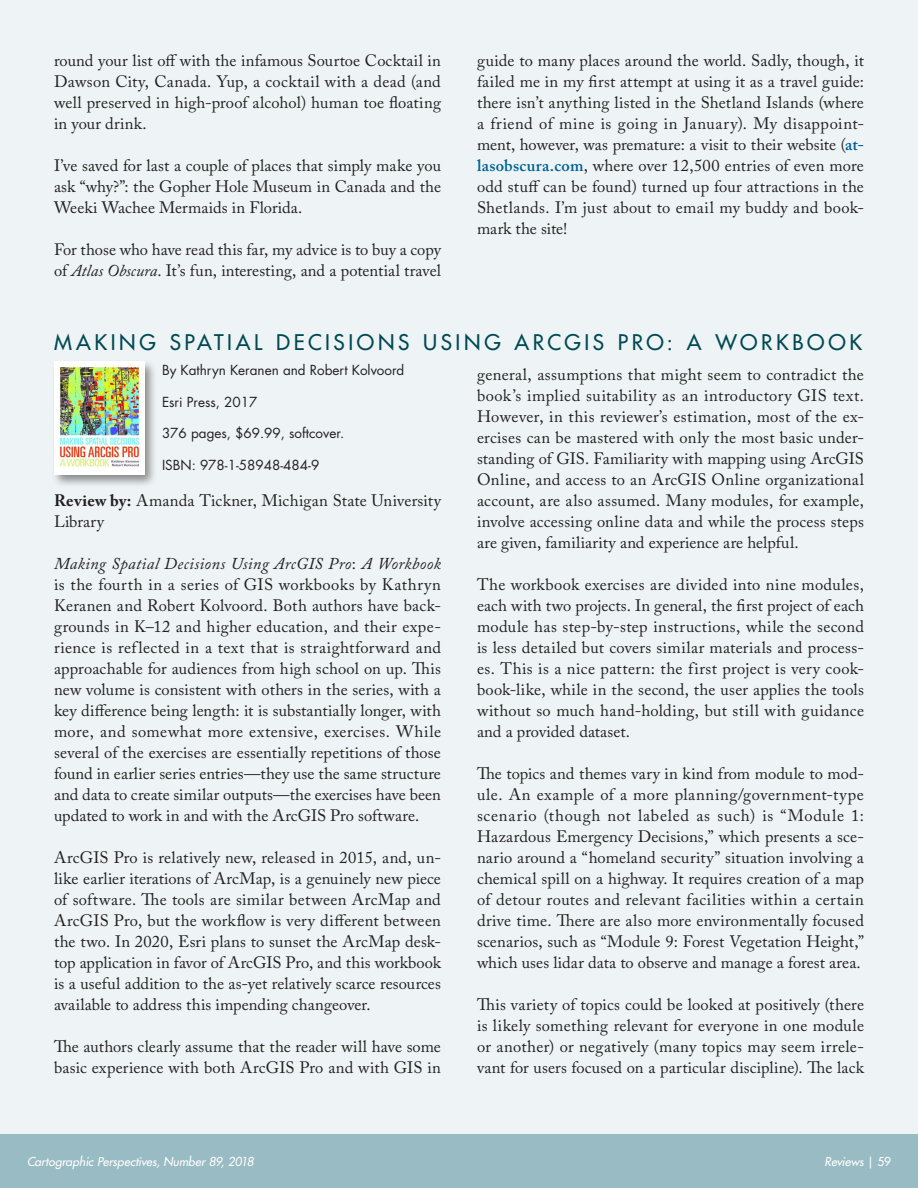
<style>
.page{position:relative;width:918px;height:1188px;background:#fff}
.page>*{position:absolute;margin:0;border:0;box-sizing:border-box;transform-origin:0 0}
.Greater_Header{font:500 21px "Futura Std";letter-spacing:.17em;color:#004953}
.Main_Body_Text{font:16.5px/21px "Adobe Caslon Pro";letter-spacing:.015em;color:#231f20;text-align:justify}
.Review_Header{font:13.5px "Futura Std";color:#231f20}
.t1{font:italic 500 12px "Futura Std";color:#fff}
.s1{font-style:italic}
.s2{font-weight:600;color:#006295}
.s3{font-weight:700}
.s4{font-style:normal}
</style>
<div class="page">
<div style="left:0;top:1134px;width:918px;height:54px;background:#99bbc3"></div>
<div style="left:0;top:0;width:918px;height:1134px;background:#eef4f5"></div>
<div style="left:51px;top:359px;width:106px;height:129px;background:#231f20;opacity:.5"></div>
<img style="left:54px;top:362px;width:90px;height:112px">
<p class="Main_Body_Text" style="left:54px;top:50px;width:389px">round your list off with the infamous Sourtoe Cocktail in Dawson City, Canada. Yup, a cocktail with a dead (and well preserved in high-proof alcohol) human toe floating in your drink.</p>
<p class="Main_Body_Text" style="left:54px;top:155px;width:389px">I’ve saved for last a couple of places that simply make you ask “why?”: the Gopher Hole Museum in Canada and the Weeki Wachee Mermaids in Florida.</p>
<p class="Main_Body_Text" style="left:54px;top:239px;width:389px">For those who have read this far, my advice is to buy a copy of <span class="s1">Atlas Obscura</span>. It’s fun, interesting, and a potential travel</p>
<p class="Main_Body_Text" style="left:477px;top:50px;width:389px">guide to many places around the world. Sadly, though, it failed me in my first attempt at using it as a travel guide: there isn’t anything listed in the Shetland Islands (where a friend of mine is going in January). My disappoint&shy;ment, however, was premature: a visit to their website (<span class="s2">at&shy;lasobscura.com</span>, where over 12,500 entries of even more odd stuff can be found) turned up four attractions in the Shetlands. I’m just about to email my buddy and book&shy;mark the site!</p>
<p class="Greater_Header" style="left:54px;top:329px;width:810px">MAKING SPATIAL DECISIONS USING ARCGIS PRO: A WORKBOOK</p>
<p class="Review_Header" style="left:162px;top:361px;width:244px">By Kathryn Keranen and Robert Kolvoord</p>
<p class="Review_Header" style="left:162px;top:393px;width:97px">Esri Press, 2017</p>
<p class="Review_Header" style="left:162px;top:424px;width:184px">376 pages, $69.99, softcover.</p>
<p class="Review_Header" style="left:162px;top:456px;width:159px">ISBN: 978-1-58948-484-9</p>
<p class="Main_Body_Text" style="left:54px;top:489px;width:389px"><span class="s3">Review by:</span> Amanda Tickner, Michigan State University<br>Library</p>
<p class="Main_Body_Text" style="left:54px;top:552px;width:389px"><span class="s1">Making Spatial Decisions Using ArcGIS Pro</span>: <span class="s1">A Workbook </span>is the fourth in a series of GIS workbooks by Kathryn Keranen and Robert Kolvoord. Both authors have back&shy;grounds in K–12 and higher education, and their expe&shy;rience is reflected in a text that is straightforward and approachable for audiences from high school on up. This new volume is consistent with others in the series, with a key difference being length: it is substantially longer, with more, and somewhat more extensive, exercises. While several of the exercises are essentially repetitions of those found in earlier series entries—they use the same structure and data to create similar outputs—the exercises have been updated to work in and with the ArcGIS Pro software.</p>
<p class="Main_Body_Text" style="left:54px;top:846px;width:389px">ArcGIS Pro is relatively new, released in 2015, and, un&shy;like earlier iterations of ArcMap, is a genuinely new piece of software. The tools are similar between ArcMap and ArcGIS Pro, but the workflow is very different between the two. In 2020, Esri plans to sunset the ArcMap desk&shy;top application in favor of ArcGIS Pro, and this workbook is a useful addition to the as-yet relatively scarce resources available to address this impending changeover.</p>
<p class="Main_Body_Text" style="left:54px;top:1035px;width:389px">The authors clearly assume that the reader will have some basic experience with both ArcGIS Pro and with GIS in</p>
<p class="Main_Body_Text" style="left:477px;top:363px;width:389px">general, assumptions that might seem to contradict the book’s implied suitability as an introductory GIS text.<br>However, in this reviewer’s estimation, most of the ex&shy;ercises can be mastered with only the most basic under&shy;standing of GIS. Familiarity with mapping using ArcGIS Online, and access to an ArcGIS Online organizational account, are also assumed. Many modules, for example, involve accessing online data and while the process steps are given, familiarity and experience are helpful.</p>
<p class="Main_Body_Text" style="left:477px;top:573px;width:389px">The workbook exercises are divided into nine modules, each with two projects. In general, the first project of each module has step-by-step instructions, while the second is less detailed but covers similar materials and process&shy;es. This is a nice pattern: the first project is very cook&shy;book-like, while in the second, the user applies the tools without so much hand-holding, but still with guidance and a provided dataset.</p>
<p class="Main_Body_Text" style="left:477px;top:762px;width:389px">The topics and themes vary in kind from module to mod&shy;ule. An example of a more planning/government-type scenario (though not labeled as such) is “Module 1:<br>Hazardous Emergency Decisions,” which presents a sce&shy;nario around a “homeland security” situation involving a chemical spill on a highway. It requires creation of a map of detour routes and relevant facilities within a certain drive time. There are also more environmentally focused scenarios, such as “Module 9: Forest Vegetation Height,” which uses lidar data to observe and manage a forest area.</p>
<p class="Main_Body_Text" style="left:477px;top:993px;width:389px">This variety of topics could be looked at positively (there is likely something relevant for everyone in one module or another) or negatively (many topics may seem irrele&shy;vant for users focused on a particular discipline). The lack</p>
<p class="t1" style="left:27px;top:1154px;width:228px">Cartographic Perspectives, Number 89, 2018</p>
<p class="t1" style="left:825px;top:1154px;width:68px">Reviews <span class="s4">| 59</span></p>
</div>
